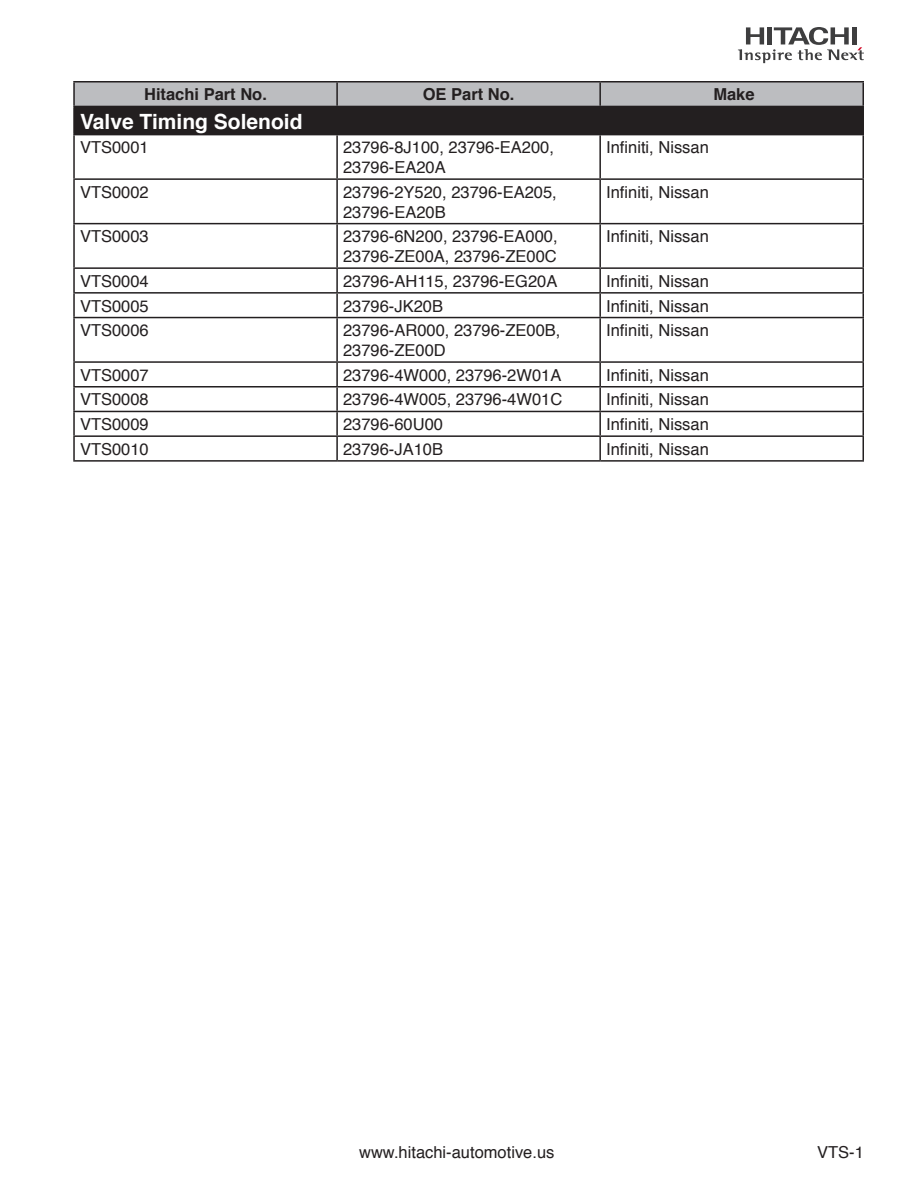
<style>
.page{position:relative;width:918px;height:1188px;background:#fff}
.page>*{position:absolute;margin:0;border:0;box-sizing:border-box;transform-origin:0 0}
.t1{font:700 21px "Helvetica";color:#fff}
.t2{font:16.5px/19.8px "Helvetica";color:#231f20}
.t3{font:700 16.5px "Helvetica";color:#231f20}
</style>
<div class="page">
<svg style="left:738px;top:27px;width:126px;height:36px"></svg>
<svg style="left:74px;top:82px;width:789px;height:24px;background:#b6b7ba"></svg>
<div style="left:74px;top:106px;width:789px;height:29px;background:#231f20"></div>
<hr style="left:73px;top:81px;width:264px;height:1px;background:#231f20">
<hr style="left:73px;top:83px;width:2px;height:23px;background:#231f20">
<hr style="left:337px;top:81px;width:263px;height:1px;background:#231f20">
<hr style="left:336px;top:83px;width:2px;height:23px;background:#231f20">
<hr style="left:600px;top:81px;width:264px;height:1px;background:#231f20">
<hr style="left:599px;top:83px;width:2px;height:23px;background:#231f20">
<hr style="left:862px;top:83px;width:2px;height:23px;background:#231f20">
<hr style="left:73px;top:106px;width:264px;height:1px;background:#231f20">
<hr style="left:73px;top:107px;width:2px;height:27px;background:#231f20">
<hr style="left:600px;top:106px;width:264px;height:1px;background:#231f20">
<hr style="left:862px;top:107px;width:2px;height:27px;background:#231f20">
<hr style="left:73px;top:134px;width:264px;height:1px;background:#231f20">
<hr style="left:73px;top:135px;width:2px;height:43px;background:#231f20">
<hr style="left:336px;top:135px;width:2px;height:43px;background:#231f20">
<hr style="left:600px;top:134px;width:264px;height:1px;background:#231f20">
<hr style="left:599px;top:135px;width:2px;height:43px;background:#231f20">
<hr style="left:862px;top:135px;width:2px;height:43px;background:#231f20">
<hr style="left:73px;top:178px;width:264px;height:2px;background:#231f20">
<hr style="left:73px;top:180px;width:2px;height:43px;background:#231f20">
<hr style="left:337px;top:178px;width:263px;height:2px;background:#231f20">
<hr style="left:336px;top:180px;width:2px;height:43px;background:#231f20">
<hr style="left:600px;top:178px;width:264px;height:2px;background:#231f20">
<hr style="left:599px;top:180px;width:2px;height:43px;background:#231f20">
<hr style="left:862px;top:180px;width:2px;height:43px;background:#231f20">
<hr style="left:73px;top:223px;width:264px;height:1px;background:#231f20">
<hr style="left:73px;top:224px;width:2px;height:43px;background:#231f20">
<hr style="left:337px;top:223px;width:263px;height:1px;background:#231f20">
<hr style="left:336px;top:224px;width:2px;height:43px;background:#231f20">
<hr style="left:600px;top:223px;width:264px;height:1px;background:#231f20">
<hr style="left:599px;top:224px;width:2px;height:43px;background:#231f20">
<hr style="left:862px;top:224px;width:2px;height:43px;background:#231f20">
<hr style="left:73px;top:267px;width:264px;height:2px;background:#231f20">
<hr style="left:73px;top:269px;width:2px;height:23px;background:#231f20">
<hr style="left:337px;top:267px;width:263px;height:2px;background:#231f20">
<hr style="left:336px;top:269px;width:2px;height:23px;background:#231f20">
<hr style="left:600px;top:267px;width:264px;height:2px;background:#231f20">
<hr style="left:599px;top:269px;width:2px;height:23px;background:#231f20">
<hr style="left:862px;top:269px;width:2px;height:23px;background:#231f20">
<hr style="left:73px;top:292px;width:264px;height:2px;background:#231f20">
<hr style="left:73px;top:294px;width:2px;height:23px;background:#231f20">
<hr style="left:337px;top:292px;width:263px;height:2px;background:#231f20">
<hr style="left:336px;top:294px;width:2px;height:23px;background:#231f20">
<hr style="left:600px;top:292px;width:264px;height:2px;background:#231f20">
<hr style="left:599px;top:294px;width:2px;height:23px;background:#231f20">
<hr style="left:862px;top:294px;width:2px;height:23px;background:#231f20">
<hr style="left:73px;top:317px;width:264px;height:1px;background:#231f20">
<hr style="left:73px;top:318px;width:2px;height:43px;background:#231f20">
<hr style="left:337px;top:317px;width:263px;height:1px;background:#231f20">
<hr style="left:336px;top:318px;width:2px;height:43px;background:#231f20">
<hr style="left:600px;top:317px;width:264px;height:1px;background:#231f20">
<hr style="left:599px;top:318px;width:2px;height:43px;background:#231f20">
<hr style="left:862px;top:318px;width:2px;height:43px;background:#231f20">
<hr style="left:73px;top:361px;width:264px;height:2px;background:#231f20">
<hr style="left:73px;top:363px;width:2px;height:23px;background:#231f20">
<hr style="left:337px;top:361px;width:263px;height:2px;background:#231f20">
<hr style="left:336px;top:363px;width:2px;height:23px;background:#231f20">
<hr style="left:600px;top:361px;width:264px;height:2px;background:#231f20">
<hr style="left:599px;top:363px;width:2px;height:23px;background:#231f20">
<hr style="left:862px;top:363px;width:2px;height:23px;background:#231f20">
<hr style="left:73px;top:386px;width:264px;height:2px;background:#231f20">
<hr style="left:73px;top:388px;width:2px;height:23px;background:#231f20">
<hr style="left:337px;top:386px;width:263px;height:2px;background:#231f20">
<hr style="left:336px;top:388px;width:2px;height:23px;background:#231f20">
<hr style="left:600px;top:386px;width:264px;height:2px;background:#231f20">
<hr style="left:599px;top:388px;width:2px;height:23px;background:#231f20">
<hr style="left:862px;top:388px;width:2px;height:23px;background:#231f20">
<hr style="left:73px;top:411px;width:264px;height:1px;background:#231f20">
<hr style="left:73px;top:412px;width:2px;height:23px;background:#231f20">
<hr style="left:337px;top:411px;width:263px;height:1px;background:#231f20">
<hr style="left:336px;top:412px;width:2px;height:23px;background:#231f20">
<hr style="left:600px;top:411px;width:264px;height:1px;background:#231f20">
<hr style="left:599px;top:412px;width:2px;height:23px;background:#231f20">
<hr style="left:862px;top:412px;width:2px;height:23px;background:#231f20">
<hr style="left:73px;top:435px;width:264px;height:2px;background:#231f20">
<hr style="left:73px;top:437px;width:2px;height:23px;background:#231f20">
<hr style="left:337px;top:435px;width:263px;height:2px;background:#231f20">
<hr style="left:336px;top:437px;width:2px;height:23px;background:#231f20">
<hr style="left:600px;top:435px;width:264px;height:2px;background:#231f20">
<hr style="left:599px;top:437px;width:2px;height:23px;background:#231f20">
<hr style="left:862px;top:437px;width:2px;height:23px;background:#231f20">
<hr style="left:73px;top:460px;width:264px;height:2px;background:#231f20">
<hr style="left:337px;top:460px;width:263px;height:2px;background:#231f20">
<hr style="left:600px;top:460px;width:264px;height:2px;background:#231f20">
<p class="t3" style="left:144px;top:83px;width:124px">Hitachi Part No.</p>
<p class="t3" style="left:423px;top:83px;width:93px">OE Part No.</p>
<p class="t3" style="left:713px;top:83px;width:43px">Make</p>
<p class="t1" style="left:80px;top:107px;width:224px">Valve Timing Solenoid</p>
<p class="t2" style="left:80px;top:139px;width:70px">VTS0001</p>
<p class="t2" style="left:343px;top:139px;width:212px">23796-8J100, 23796-EA200,<br>23796-EA20A</p>
<p class="t2" style="left:606px;top:139px;width:104px">Infiniti, Nissan</p>
<p class="t2" style="left:80px;top:183px;width:70px">VTS0002</p>
<p class="t2" style="left:343px;top:183px;width:215px">23796-2Y520, 23796-EA205,<br>23796-EA20B</p>
<p class="t2" style="left:606px;top:183px;width:104px">Infiniti, Nissan</p>
<p class="t2" style="left:80px;top:228px;width:70px">VTS0003</p>
<p class="t2" style="left:343px;top:228px;width:216px">23796-6N200, 23796-EA000,<br>23796-ZE00A, 23796-ZE00C</p>
<p class="t2" style="left:606px;top:228px;width:104px">Infiniti, Nissan</p>
<p class="t2" style="left:80px;top:272px;width:70px">VTS0004</p>
<p class="t2" style="left:343px;top:272px;width:216px">23796-AH115, 23796-EG20A</p>
<p class="t2" style="left:606px;top:272px;width:104px">Infiniti, Nissan</p>
<p class="t2" style="left:80px;top:297px;width:70px">VTS0005</p>
<p class="t2" style="left:343px;top:297px;width:101px">23796-JK20B</p>
<p class="t2" style="left:606px;top:297px;width:104px">Infiniti, Nissan</p>
<p class="t2" style="left:80px;top:322px;width:70px">VTS0006</p>
<p class="t2" style="left:343px;top:322px;width:219px">23796-AR000, 23796-ZE00B,<br>23796-ZE00D</p>
<p class="t2" style="left:606px;top:322px;width:104px">Infiniti, Nissan</p>
<p class="t2" style="left:80px;top:366px;width:70px">VTS0007</p>
<p class="t2" style="left:343px;top:366px;width:220px">23796-4W000, 23796-2W01A</p>
<p class="t2" style="left:606px;top:366px;width:104px">Infiniti, Nissan</p>
<p class="t2" style="left:80px;top:391px;width:70px">VTS0008</p>
<p class="t2" style="left:343px;top:391px;width:221px">23796-4W005, 23796-4W01C</p>
<p class="t2" style="left:606px;top:391px;width:104px">Infiniti, Nissan</p>
<p class="t2" style="left:80px;top:415px;width:70px">VTS0009</p>
<p class="t2" style="left:343px;top:415px;width:101px">23796-60U00</p>
<p class="t2" style="left:606px;top:415px;width:104px">Infiniti, Nissan</p>
<p class="t2" style="left:80px;top:440px;width:70px">VTS0010</p>
<p class="t2" style="left:343px;top:440px;width:101px">23796-JA10B</p>
<p class="t2" style="left:606px;top:440px;width:104px">Infiniti, Nissan</p>
<p class="t2" style="left:359px;top:1143px;width:197px">www.hitachi-automotive.us</p>
<p class="t2" style="left:817px;top:1143px;width:48px">VTS-1</p>
</div>
